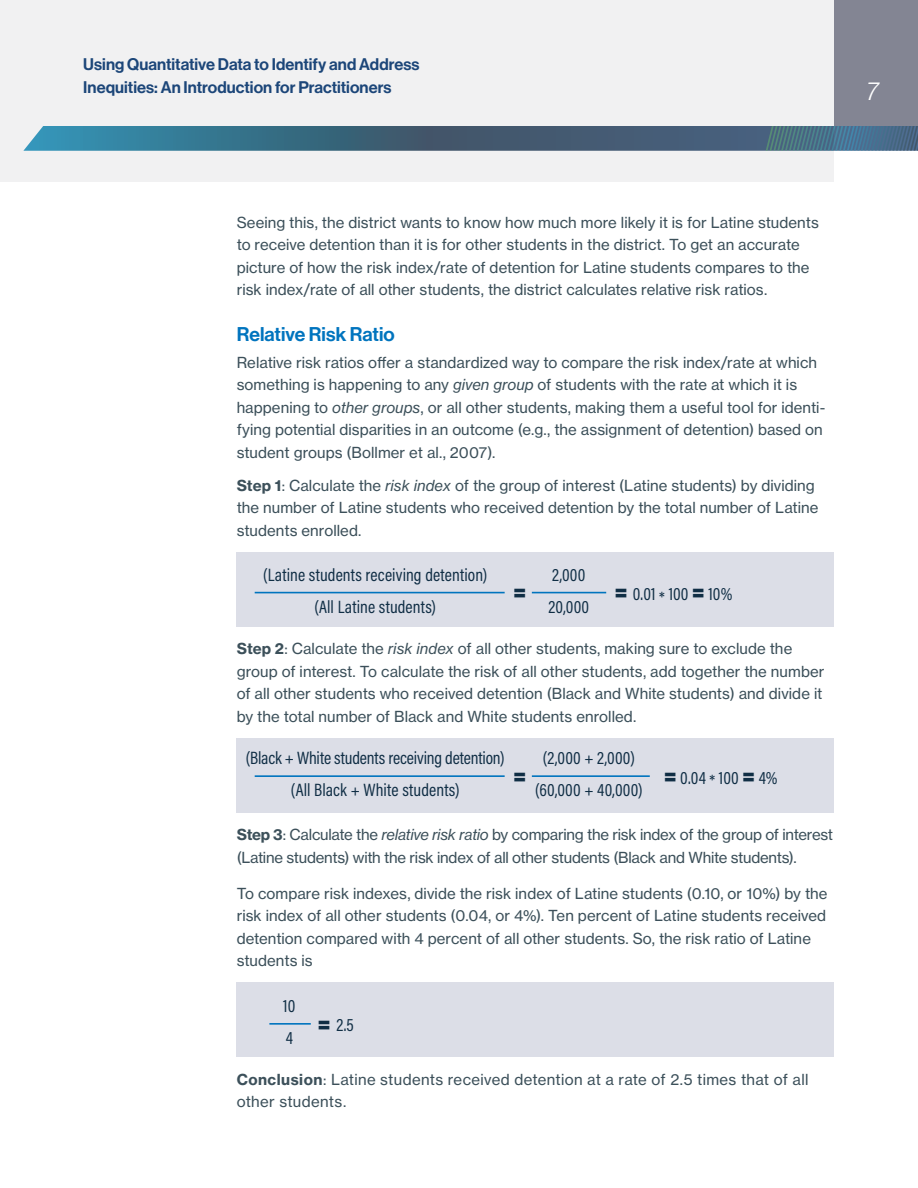
<style>
.page{position:relative;width:918px;height:1188px;background:#fff}
.page>*{position:absolute;margin:0;border:0;box-sizing:border-box;transform-origin:0 0}
.t1{font:25.5px "N Haas Grotesk DS Pro 46 Lt It";color:#fff}
.Formula{font:22.5px "N Haas Grotesk DS Pro 95 Blk";color:#102e45}
.t2{font:19.5px "N Haas Grotesk DS Pro 65 Md";color:#0074be}
.Formula-2{font:18px/32px "Acumin Variable Concept";letter-spacing:.005em;color:#102e45;text-align:center}
.t3{font:16.5px/22.5px "N Haas Grotesk DS Pro 65 Md";letter-spacing:.005em;color:#1c4679}
.t4{font:15px/22.5px "N Haas Grotesk TX Pro 55 Rg";letter-spacing:.005em;color:#3c505a}
.t5{font:15px/22.5px "N Haas Grotesk TX Pro 55 Rg";letter-spacing:-.015em;color:#3c505a}
.s1{font-family:"N Haas Grotesk TX Pro 56 It"}
.s2{font-family:"N Haas Grotesk TX Pro 75 Bd"}
.s3{font-family:"N Haas Grotesk DS Pro 95 Blk";font-size:22.5px}
</style>
<div class="page">
<div style="left:0;top:0;width:834px;height:182px;background:#f1f1f2"></div>
<svg style="left:23px;top:126px;width:895px;height:25px;background:#436d85"></svg>
<div style="left:834px;top:0;width:84px;height:126px;background:#838593"></div>
<div style="left:237px;top:552px;width:597px;height:75px;background:#dcdee7"></div>
<hr style="left:255px;top:592px;width:250px;height:1px;background:#0074be">
<hr style="left:532px;top:592px;width:74px;height:1px;background:#0074be">
<div style="left:237px;top:738px;width:597px;height:75px;background:#dcdee7"></div>
<hr style="left:255px;top:775px;width:250px;height:2px;background:#0074be">
<hr style="left:532px;top:775px;width:118px;height:2px;background:#0074be">
<div style="left:237px;top:982px;width:597px;height:75px;background:#dcdee7"></div>
<hr style="left:269px;top:1023px;width:42px;height:2px;background:#0074be">
<p class="t3" style="left:83px;top:54px;width:338px">Using Quantitative Data to Identify and Address<br>Inequities: An Introduction for Practitioners</p>
<h1 class="t1" style="left:866px;top:76px;width:14px">7</h1>
<p class="t4" style="left:237px;top:211px;width:584px">Seeing this, the district wants to know how much more likely it is for Latine students to receive detention than it is for other students in the district. To get an accurate picture of how the risk index/rate of detention for Latine students compares to the risk index/rate of all other students, the district calculates relative risk ratios.</p>
<h3 class="t2" style="left:237px;top:322px;width:160px">Relative Risk Ratio</h3>
<p class="t4" style="left:237px;top:351px;width:590px">Relative risk ratios offer a standardized way to compare the risk index/rate at which something is happening to any <span class="s1">given group</span> of students with the rate at which it is happening to <span class="s1">other groups</span>, or all other students, making them a useful tool for identi&shy;fying potential disparities in an outcome (e.g., the assignment of detention) based on student groups (Bollmer et al., 2007).</p>
<p class="t4" style="left:237px;top:474px;width:583px"><span class="s2">Step 1</span>: Calculate the <span class="s1">risk index</span> of the group of interest (Latine students) by dividing the number of Latine students who received detention by the total number of Latine students enrolled.</p>
<p class="Formula-2" style="left:263px;top:558px;width:226px">(Latine students receiving detention) (All Latine students)</p>
<p class="Formula-2" style="left:548px;top:558px;width:42px;text-align:left">2,000<br>20,000</p>
<p class="Formula-2" style="left:633px;top:577px;width:101px">0.01 * 100 <span class="s3">=</span> 10%</p>
<p class="Formula" style="left:514px;top:579px;width:14px">=</p>
<p class="Formula" style="left:615px;top:579px;width:14px">=</p>
<p class="t4" style="left:237px;top:638px;width:589px"><span class="s2">Step 2</span>: Calculate the <span class="s1">risk index</span> of all other students, making sure to exclude the group of interest. To calculate the risk of all other students, add together the number of all other students who received detention (Black and White students) and divide it by the total number of Black and White students enrolled.</p>
<p class="Formula-2" style="left:246px;top:741px;width:260px">(Black + White students receiving detention) (All Black + White students)</p>
<p class="Formula-2" style="left:535px;top:741px;width:109px">(2,000 + 2,000) (60,000 + 40,000)</p>
<p class="Formula-2" style="left:664px;top:761px;width:115px"><span class="s3">=</span> 0.04 * 100 <span class="s3">=</span> 4%</p>
<p class="Formula" style="left:514px;top:763px;width:14px">=</p>
<p class="t5" style="left:237px;top:824px;width:598px"><span class="s2">Step 3</span>: Calculate the <span class="s1">relative risk ratio</span> by comparing the risk index of the group of interest (Latine students) with the risk index of all other students (Black and White students).</p>
<p class="t4" style="left:237px;top:882px;width:592px">To compare risk indexes, divide the risk index of Latine students (0.10, or 10%) by the risk index of all other students (0.04, or 4%). Ten percent of Latine students received detention compared with 4 percent of all other students. So, the risk ratio of Latine students is</p>
<p class="Formula-2" style="left:283px;top:989px;width:14px;text-align:left">10<br>4</p>
<p class="Formula-2" style="left:318px;top:1008px;width:38px"><span class="s3">=</span> 2.5</p>
<p class="t4" style="left:237px;top:1068px;width:573px"><span class="s2">Conclusion</span>: Latine students received detention at a rate of 2.5 times that of all other students.</p>
</div>
